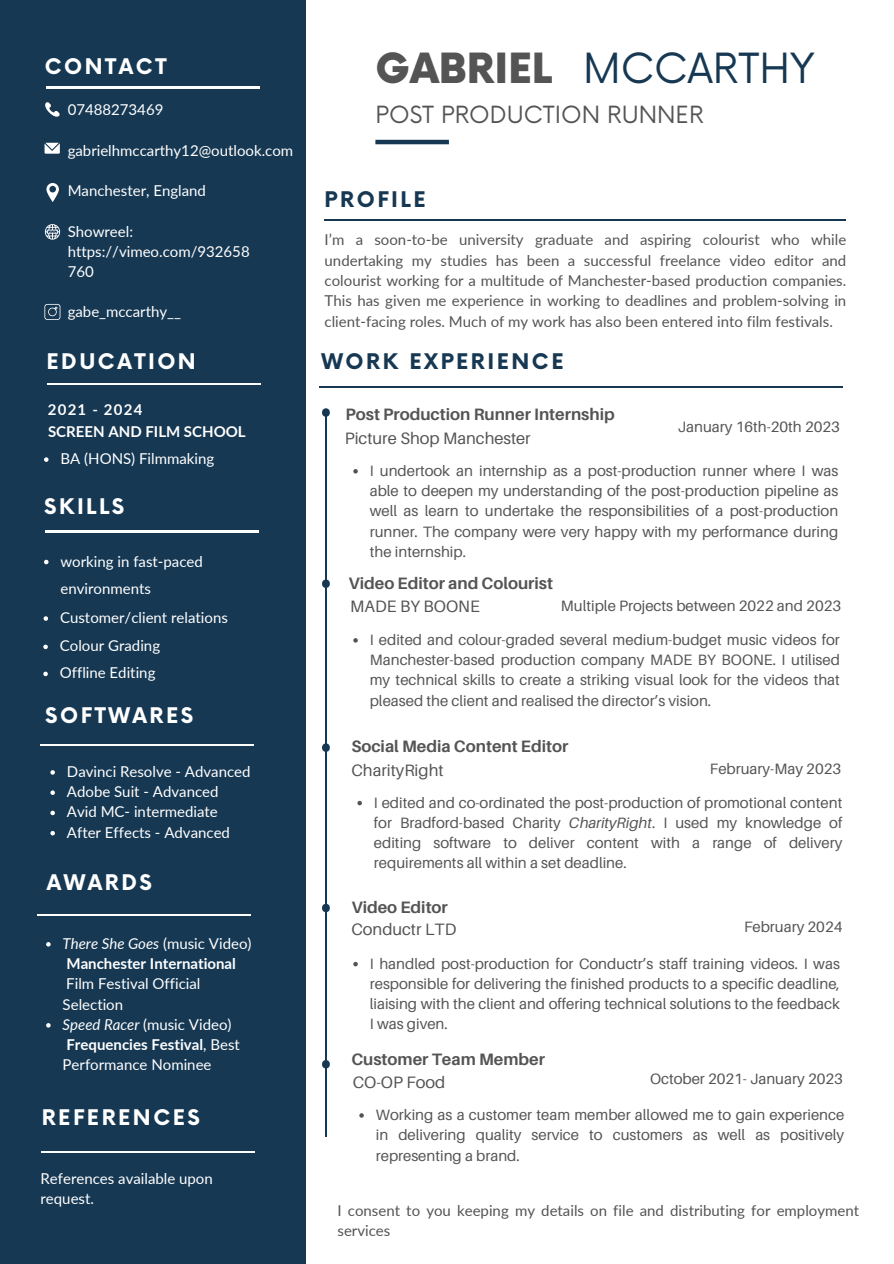
<style>
.page{position:relative;width:894px;height:1264px;background:#fff}
.page>*{position:absolute;margin:0;border:0;box-sizing:border-box;transform-origin:0 0}
.t1{font:40.5px "Now";color:#163853}
.t2{font:900 40.5px "Now";color:#545454}
.t3{font:23.1px "Now";color:#545454}
.t4{font:700 21px "Now";letter-spacing:.12em;color:#fff}
.t5{font:700 21px "Now";letter-spacing:.12em;color:#163853}
.t6{font:700 16.5px "Aileron";color:#545454}
.t7{font:16.5px "Aileron";color:#545454}
.t8{font:15px/20.2px "Aileron";color:#545454;text-align:justify}
.t9{font:15px/20.2px "Lato";color:#fff}
.t10{font:15px/20.2px "Lato";color:#545454;text-align:justify}
.t11{font:700 15px "Lato";color:#fff}
.t12{font:700 15px "Lato";letter-spacing:.08em;color:#fff}
.s1{font-style:italic}
.s2{font-weight:700}
</style>
<div class="page">
<div style="left:0;top:0;width:305px;height:1263px;background:#163853"></div>
<hr style="left:375px;top:140px;width:74px;height:4px;background:#163853">
<svg style="left:45px;top:102px;width:15px;height:15px"></svg>
<svg style="left:45px;top:143px;width:15px;height:11px"></svg>
<svg style="left:46px;top:183px;width:13px;height:19px"></svg>
<hr style="left:46px;top:87px;width:213px;height:1px;background:#fff">
<svg style="left:45px;top:224px;width:15px;height:16px"></svg>
<hr style="left:47px;top:383px;width:214px;height:1px;background:#fff">
<hr style="left:45px;top:531px;width:213px;height:1px;background:#fff">
<hr style="left:40px;top:744px;width:214px;height:1px;background:#fff">
<hr style="left:320px;top:386px;width:522px;height:2px;background:#163853">
<hr style="left:324px;top:219px;width:522px;height:1px;background:#163853">
<svg style="left:322px;top:408px;width:8px;height:9px"></svg>
<hr style="left:325px;top:648px;width:1px;height:489px;background:#163853">
<hr style="left:325px;top:412px;width:1px;height:488px;background:#163853">
<svg style="left:322px;top:579px;width:8px;height:9px"></svg>
<svg style="left:322px;top:743px;width:8px;height:9px"></svg>
<hr style="left:37px;top:914px;width:214px;height:1px;background:#fff">
<svg style="left:322px;top:903px;width:8px;height:9px"></svg>
<svg style="left:322px;top:1060px;width:8px;height:8px"></svg>
<svg style="left:44px;top:304px;width:16px;height:16px"></svg>
<svg style="left:44px;top:457px;width:4px;height:5px"></svg>
<svg style="left:50px;top:770px;width:5px;height:4px"></svg>
<svg style="left:50px;top:790px;width:5px;height:5px"></svg>
<svg style="left:50px;top:810px;width:5px;height:5px"></svg>
<svg style="left:50px;top:831px;width:5px;height:4px"></svg>
<svg style="left:353px;top:961px;width:5px;height:5px"></svg>
<svg style="left:353px;top:638px;width:5px;height:4px"></svg>
<svg style="left:357px;top:800px;width:5px;height:5px"></svg>
<svg style="left:43px;top:644px;width:5px;height:5px"></svg>
<svg style="left:43px;top:671px;width:5px;height:5px"></svg>
<svg style="left:46px;top:942px;width:5px;height:4px"></svg>
<svg style="left:46px;top:1023px;width:5px;height:4px"></svg>
<svg style="left:44px;top:616px;width:4px;height:4px"></svg>
<svg style="left:353px;top:469px;width:5px;height:4px"></svg>
<svg style="left:359px;top:1113px;width:5px;height:4px"></svg>
<svg style="left:44px;top:560px;width:4px;height:4px"></svg>
<hr style="left:41px;top:1151px;width:214px;height:1px;background:#fff">
<p class="t4" style="left:45px;top:55px;width:123px">CONTACT</p>
<p class="t9" style="left:68px;top:99px;width:97px">07488273469</p>
<p class="t9" style="left:68px;top:140px;width:227px">gabrielhmccarthy12@outlook.com</p>
<p class="t9" style="left:68px;top:180px;width:140px">Manchester, England</p>
<p class="t9" style="left:68px;top:221px;width:183px">Showreel: https://vimeo.com/932658<br>760</p>
<p class="t9" style="left:68px;top:301px;width:115px">gabe_mccarthy__</p>
<h3 class="t4" style="left:47px;top:350px;width:151px">EDUCATION</h3>
<p class="t12" style="left:48px;top:400px;width:96px">2021 - 2024</p>
<p class="t11" style="left:48px;top:422px;width:199px">SCREEN AND FILM SCHOOL</p>
<h3 class="t9" style="left:60px;top:448px;width:155px">BA (HONS) Filmmaking</h3>
<p class="t4" style="left:44px;top:495px;width:82px">SKILLS</p>
<p class="t9" style="left:60px;top:547px;width:144px;line-height:27px">working in fast-paced environments</p>
<p class="t9" style="left:60px;top:607px;width:169px">Customer/client relations</p>
<h4 class="t9" style="left:60px;top:635px;width:102px">Colour Grading</h4>
<h3 class="t9" style="left:60px;top:662px;width:97px">Offline Editing</h3>
<p class="t4" style="left:45px;top:704px;width:149px">SOFTWARES</p>
<p class="t9" style="left:67px;top:761px;width:185px">Davinci Resolve - Advanced</p>
<p class="t9" style="left:67px;top:781px;width:153px">Adobe Suit - Advanced</p>
<h3 class="t9" style="left:67px;top:801px;width:152px">Avid MC- intermediate</h3>
<p class="t9" style="left:67px;top:821px;width:164px">After Effects - Advanced</p>
<p class="t4" style="left:47px;top:871px;width:107px">AWARDS</p>
<h3 class="t9" style="left:63px;top:932px;width:190px"><span class="s1">There She Goes</span> (music Video)<br><span class="s2">Manchester International<br></span>Film Festival Official</h3>
<p class="t9" style="left:63px;top:993px;width:179px">Selection<br><span class="s1">Speed Racer</span> (music Video)<br><span class="s2">Frequencies Festival</span>, Best</p>
<p class="t9" style="left:63px;top:1054px;width:150px">Performance Nominee</p>
<p class="t4" style="left:42px;top:1106px;width:160px">REFERENCES</p>
<p class="t9" style="left:40px;top:1167px;width:174px">References available upon request.</p>
<p class="t2" style="left:375px;top:46px;width:178px">GABRIEL</p>
<p class="t1" style="left:583px;top:45px;width:233px">MCCARTHY</p>
<p class="t3" style="left:375px;top:102px;width:329px">POST PRODUCTION RUNNER</p>
<p class="t5" style="left:324px;top:188px;width:102px">PROFILE</p>
<h3 class="t10" style="left:324px;top:229px;width:523px">I’m a soon-to-be university graduate and aspiring colourist who while undertaking my studies has been a successful freelance video editor and colourist working for a multitude of Manchester-based production companies.<br>This has given me experience in working to deadlines and problem-solving in client-facing roles. Much of my work has also been entered into film festivals.</h3>
<p class="t5" style="left:321px;top:350px;width:243px">WORK EXPERIENCE</p>
<p class="t6" style="left:345px;top:404px;width:270px">Post Production Runner Internship</p>
<p class="t7" style="left:345px;top:428px;width:187px">Picture Shop Manchester</p>
<h6 class="t8" style="left:370px;top:460px;width:470px">I undertook an internship as a post-production runner where I was able to deepen my understanding of the post-production pipeline as well as learn to undertake the responsibilities of a post-production runner. The company were very happy with my performance during the internship.</h6>
<p class="t8" style="left:677px;top:416px;width:163px">January 16th-20th 2023</p>
<p class="t6" style="left:348px;top:572px;width:206px">Video Editor and Colourist</p>
<h3 class="t7" style="left:350px;top:596px;width:131px">MADE BY BOONE</h3>
<p class="t8" style="left:560px;top:595px;width:281px">Multiple Projects between 2022 and 2023</p>
<h1 class="t8" style="left:370px;top:629px;width:471px">I edited and colour-graded several medium-budget music videos for Manchester-based production company MADE BY BOONE. I utilised my technical skills to create a striking visual look for the videos that pleased the client and realised the director’s vision.</h1>
<p class="t6" style="left:351px;top:736px;width:218px">Social Media Content Editor</p>
<h3 class="t7" style="left:351px;top:759px;width:94px">CharityRight</h3>
<p class="t8" style="left:709px;top:758px;width:133px">February-May 2023</p>
<h2 class="t8" style="left:374px;top:792px;width:470px">I edited and co-ordinated the post-production of promotional content for Bradford-based Charity <span class="s1">CharityRight</span>. I used my knowledge of editing software to deliver content with a range of delivery requirements all within a set deadline.</h2>
<p class="t6" style="left:351px;top:896px;width:98px">Video Editor</p>
<p class="t7" style="left:351px;top:919px;width:107px">Conductr LTD</p>
<p class="t8" style="left:743px;top:916px;width:100px">February 2024</p>
<p class="t8" style="left:370px;top:952px;width:471px">I handled post-production for Conductr’s staff training videos. I was responsible for delivering the finished products to a specific deadline, liaising with the client and offering technical solutions to the feedback I was given.</p>
<p class="t6" style="left:351px;top:1048px;width:195px">Customer Team Member</p>
<p class="t7" style="left:352px;top:1072px;width:94px">CO-OP Food</p>
<p class="t8" style="left:376px;top:1104px;width:470px">Working as a customer team member allowed me to gain experience in delivering quality service to customers as well as positively representing a brand.</p>
<p class="t8" style="left:649px;top:1068px;width:194px">October 2021- January 2023</p>
<p class="t10" style="left:337px;top:1199px;width:523px">I consent to you keeping my details on file and distributing for employment services</p>
</div>
